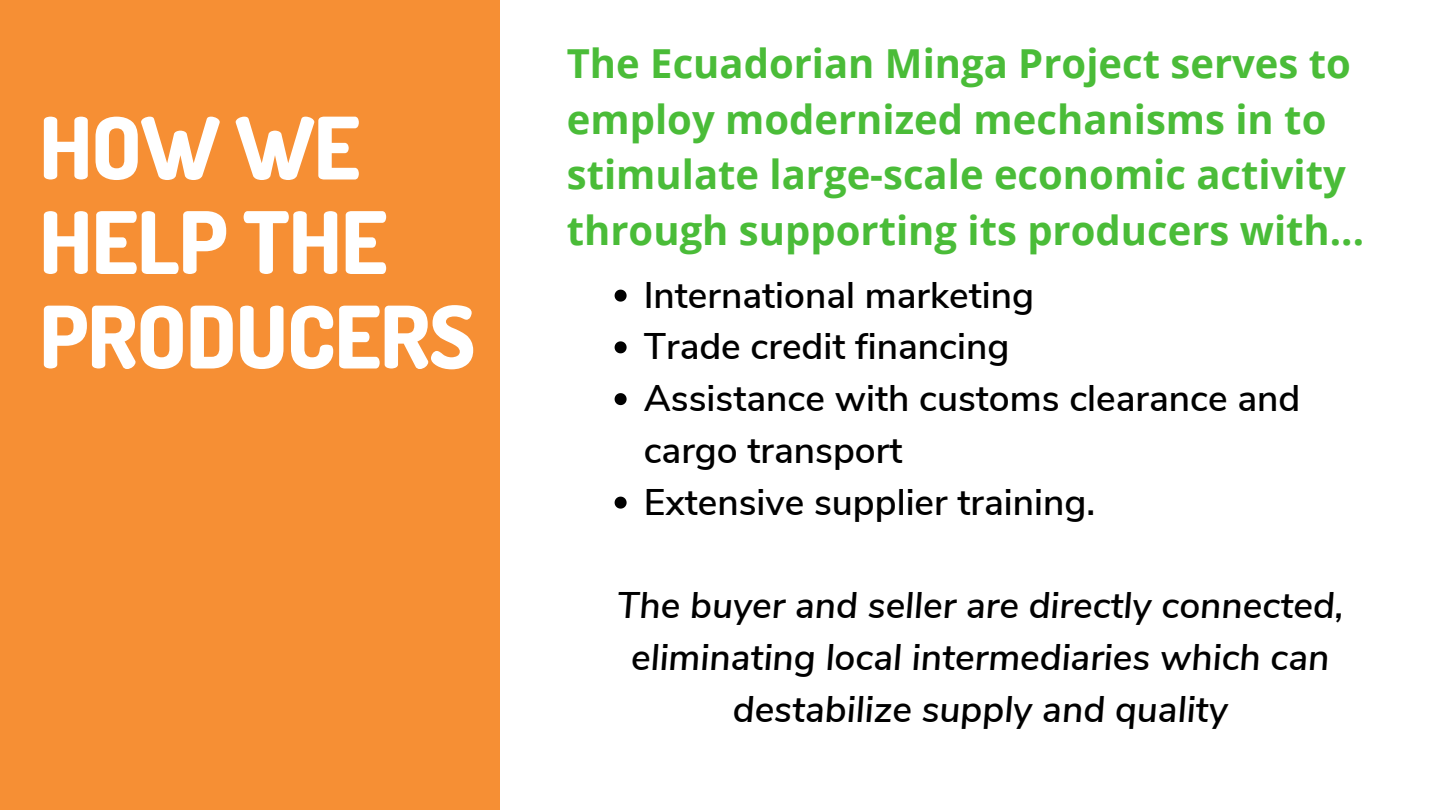
<style>
.page{position:relative;width:1440px;height:810px;background:#fff}
.page>*{position:absolute;margin:0;border:0;box-sizing:border-box;transform-origin:0 0}
.t1{font:800 86px/94.5px "Dosis";letter-spacing:-.01em;color:#fff}
.t2{font:700 40px/55.5px "Open Sans";color:#4abc38}
.t3{font:600 37px/51.8px "Nunito Sans";color:#000}
.t4{font:italic 600 37px/51.8px "Nunito Sans";color:#000;text-align:center}
</style>
<div class="page">
<div style="left:0;top:0;width:500px;height:810px;background:#f68f34"></div>
<svg style="left:615px;top:290px;width:12px;height:12px"></svg>
<svg style="left:615px;top:341px;width:12px;height:12px"></svg>
<svg style="left:615px;top:393px;width:12px;height:12px"></svg>
<svg style="left:615px;top:497px;width:12px;height:12px"></svg>
<h1 class="t1" style="left:39px;top:98px;width:437px">HOW WE<br>HELP THE<br>PRODUCERS</h1>
<h2 class="t2" style="left:567px;top:35px;width:799px">The Ecuadorian Minga Project serves to employ modernized mechanisms in to stimulate large-scale economic activity through supporting its producers with...</h2>
<p class="t3" style="left:644px;top:270px;width:392px">International marketing</p>
<p class="t3" style="left:644px;top:321px;width:367px">Trade credit financing</p>
<p class="t3" style="left:644px;top:373px;width:658px">Assistance with customs clearance and cargo transport</p>
<p class="t3" style="left:644px;top:477px;width:453px">Extensive supplier training.</p>
<h2 class="t4" style="left:617px;top:580px;width:728px">The buyer and seller are directly connected, eliminating local intermediaries which can destabilize supply and quality</h2>
</div>
